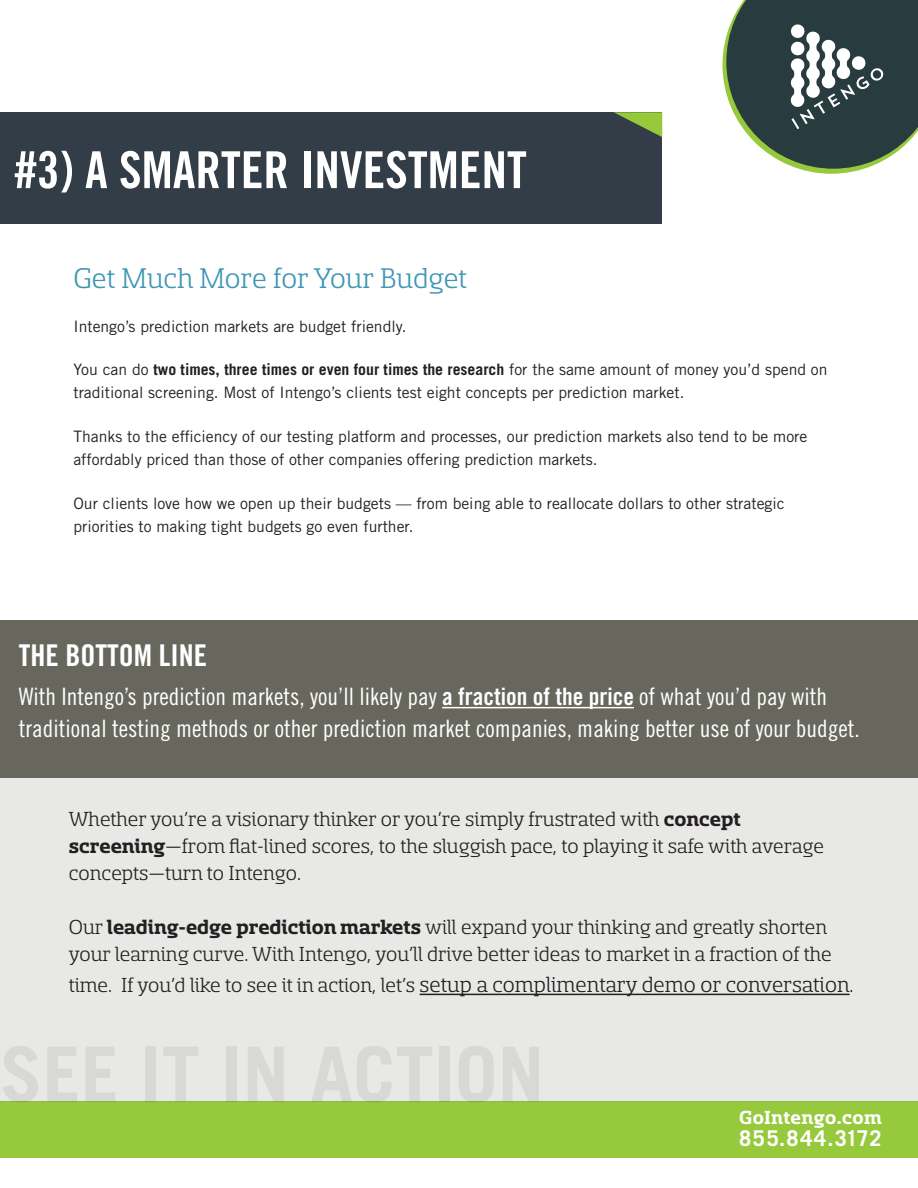
<style>
.page{position:relative;width:918px;height:1188px;background:#fff}
.page>*{position:absolute;margin:0;border:0;box-sizing:border-box;transform-origin:0 0}
.t1{font:51px "Trade Gothic Bold Cond Twenty";color:#fff}
.t2{font:31.5px "Sancoale Slab Norm";color:#3f96b4}
.t3{font:30px "Trade Gothic Bold Cond Twenty";color:#fff}
.t4{font:24px/31.8px "Trade Gothic Cond Eighteen";color:#fff}
.t5{font:22.5px/27px "Sancoale Slab Norm";color:#231f20}
.t6{font:700 21.75px "Trade Gothic";letter-spacing:.08em;color:#fff}
.t7{font:700 21px "Sancoale Slab Norm";letter-spacing:.02em;color:#fff}
.t8{font:15.75px/23.2px "Trade Gothic";color:#231f20}
.s1{font-weight:700}
.s2{font-family:"Trade Gothic Bold Cond Twenty"}
.s3{font-size:24px}
</style>
<div class="page">
<div style="left:0;top:1102px;width:918px;height:56px;background:#96c93c"></div>
<svg style="left:723px;top:0;width:195px;height:174px"></svg>
<div style="left:0;top:112px;width:662px;height:112px;background:#323d47"></div>
<svg style="left:614px;top:112px;width:48px;height:25px"></svg>
<div style="left:0;top:620px;width:918px;height:158px;background:#67675d"></div>
<hr style="left:442px;top:707px;width:192px;height:1px;background:#fff">
<div style="left:0;top:778px;width:918px;height:324px;background:#e8e8e6"></div>
<hr style="left:420px;top:994px;width:430px;height:1px;background:#231f20">
<h1 class="t1" style="left:14px;top:139px;width:514px">#3) A SMARTER INVESTMENT</h1>
<h2 class="t2" style="left:73px;top:263px;width:395px">Get Much More for Your Budget</h2>
<p class="t8" style="left:73px;top:314px;width:335px">Intengo’s prediction markets are budget friendly.</p>
<p class="t8" style="left:73px;top:358px;width:756px">You can do <span class="s1">two times, three times or even four times the research</span> for the same amount of money you’d spend on traditional screening. Most of Intengo’s clients test eight concepts per prediction market.</p>
<p class="t8" style="left:73px;top:425px;width:735px">Thanks to the efficiency of our testing platform and processes, our prediction markets also tend to be more affordably priced than those of other companies offering prediction markets.</p>
<p class="t8" style="left:73px;top:491px;width:713px">Our clients love how we open up their budgets — from being able to reallocate dollars to other strategic priorities to making tight budgets go even further.</p>
<h3 class="t3" style="left:19px;top:637px;width:190px">THE BOTTOM LINE</h3>
<h3 class="t4" style="left:19px;top:681px;width:843px">With Intengo’s prediction markets, you’ll likely pay <span class="s2">a fraction of the price</span> of what you’d pay with traditional testing methods or other prediction market companies, making better use of your budget.</h3>
<h3 class="t5" style="left:69px;top:805px;width:757px">Whether you’re a visionary thinker or you’re simply frustrated with <span class="s1">concept screening</span>—from flat-lined scores, to the sluggish pace, to playing it safe with average concepts—turn to Intengo.</h3>
<h3 class="t5" style="left:69px;top:913px;width:764px">Our <span class="s1">leading-edge prediction markets</span> will expand your thinking and greatly shorten your learning curve. With Intengo, you’ll drive better ideas to market in a fraction of the</h3>
<h3 class="t5" style="left:69px;top:972px;width:786px">time. If you’d like to see it in action, let’s <span class="s3">setup a complimentary demo or conversation</span>.</h3>
<h3 class="t7" style="left:739px;top:1107px;width:144px">GoIntengo.com</h3>
<h3 class="t6" style="left:739px;top:1125px;width:144px">855.844.3172</h3>
</div>
